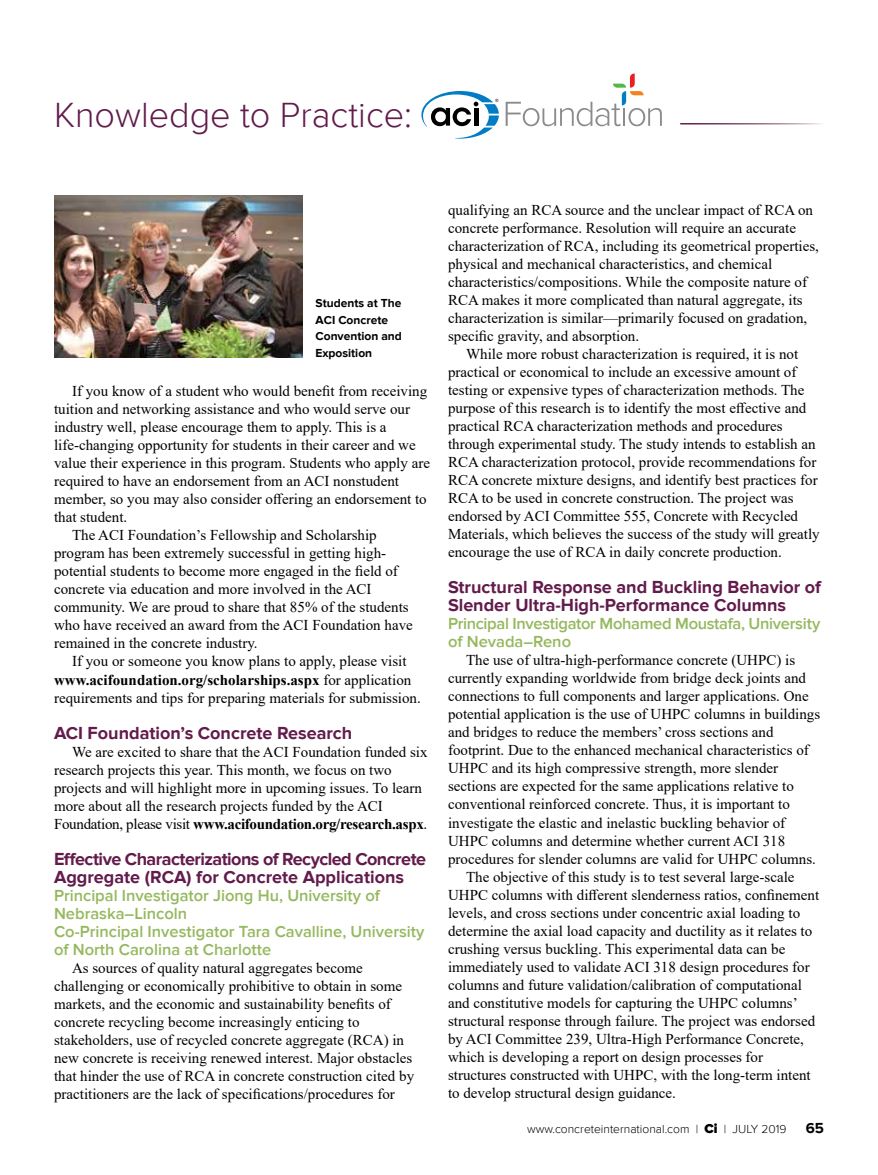
<style>
.page{position:relative;width:878px;height:1175px;background:#fff}
.page>*{position:absolute;margin:0;border:0;box-sizing:border-box;transform-origin:0 0}
.t1{font:300 36px "Proxima Nova";color:#621b4b}
.t2{font:700 18px/18px "Proxima Nova";color:#621b4b}
.t3{font:700 18px/18px "Proxima Nova";letter-spacing:-.03em;color:#621b4b}
.t4{font:600 16.5px/18px "Proxima Nova";color:#95b85e}
.t5{font:600 16.5px/18px "Proxima Nova";letter-spacing:-.02em;color:#95b85e}
.t6{font:15px/18px "Times New Roman";color:#000}
.t7{font:700 15px "Times New Roman";color:#000}
.t8{font:700 15px "Proxima Nova";color:#000}
.t9{font:700 12px/16.5px "Proxima Nova";color:#000}
.t10{font:300 12px "Proxima Nova";color:#000}
.s1{font-weight:400}
.s2{font-weight:700}
.s3{font-weight:900;font-size:13.5px}
</style>
<div class="page">
<svg style="left:505px;top:74px;width:156px;height:52px"></svg>
<svg style="left:421px;top:91px;width:78px;height:48px"></svg>
<img style="left:54px;top:196px;width:248px;height:162px">
<h1 class="t1" style="left:54px;top:94px;width:359px">Knowledge to Practice:</h1>
<p class="t9" style="left:315px;top:295px;width:88px">Students at The<br>ACI Concrete<br>Convention and<br>Exposition</p>
<p class="t6" style="left:72px;top:382px;width:356px">If you know of a student who would benefit from receiving</p>
<p class="t6" style="left:54px;top:400px;width:357px">tuition and networking assistance and who would serve our</p>
<p class="t6" style="left:54px;top:418px;width:334px">industry well, please encourage them to apply. This is a</p>
<p class="t6" style="left:54px;top:436px;width:363px">life-changing opportunity for students in their career and we</p>
<p class="t6" style="left:54px;top:454px;width:377px">value their experience in this program. Students who apply are</p>
<p class="t6" style="left:54px;top:472px;width:346px">required to have an endorsement from an ACI nonstudent</p>
<p class="t6" style="left:54px;top:490px;width:374px">member, so you may also consider offering an endorsement to</p>
<p class="t6" style="left:54px;top:508px;width:75px">that student.</p>
<p class="t6" style="left:72px;top:526px;width:306px">The ACI Foundation’s Fellowship and Scholarship</p>
<p class="t6" style="left:54px;top:544px;width:334px">program has been extremely successful in getting high-</p>
<p class="t6" style="left:54px;top:562px;width:345px">potential students to become more engaged in the field of</p>
<p class="t6" style="left:54px;top:580px;width:319px">concrete via education and more involved in the ACI</p>
<p class="t6" style="left:54px;top:598px;width:356px">community. We are proud to share that 85% of the students</p>
<p class="t6" style="left:54px;top:616px;width:360px">who have received an award from the ACI Foundation have</p>
<p class="t6" style="left:54px;top:634px;width:205px">remained in the concrete industry.</p>
<p class="t6" style="left:72px;top:652px;width:336px">If you or someone you know plans to apply, please visit</p>
<p class="t7" style="left:54px;top:668px;width:359px">www.acifoundation.org/scholarships.aspx <span class="s1">for application</span></p>
<p class="t6" style="left:54px;top:688px;width:368px">requirements and tips for preparing materials for submission.</p>
<p class="t2" style="left:54px;top:724px;width:300px">ACI Foundation’s Concrete Research</p>
<p class="t6" style="left:54px;top:742px;width:375px;text-indent:18px">We are excited to share that the ACI Foundation funded six research projects this year. This month, we focus on two projects and will highlight more in upcoming issues. To learn more about all the research projects funded by the ACI Foundation, please visit <span class="s2">www.acifoundation.org/research.aspx</span>.</p>
<p class="t3" style="left:54px;top:850px;width:373px">Effective Characterizations of Recycled Concrete<br>Aggregate (RCA) for Concrete Applications</p>
<p class="t4" style="left:54px;top:886px;width:372px">Principal Investigator Jiong Hu, University of Nebraska–Lincoln<br>Co-Principal Investigator Tara Cavalline, University of North Carolina at Charlotte</p>
<p class="t6" style="left:54px;top:958px;width:361px;text-indent:18px">As sources of quality natural aggregates become challenging or economically prohibitive to obtain in some markets, and the economic and sustainability benefits of concrete recycling become increasingly enticing to stakeholders, use of recycled concrete aggregate (RCA) in new concrete is receiving renewed interest. Major obstacles that hinder the use of RCA in concrete construction cited by practitioners are the lack of specifications/procedures for</p>
<p class="t6" style="left:448px;top:201px;width:372px">qualifying an RCA source and the unclear impact of RCA on concrete performance. Resolution will require an accurate characterization of RCA, including its geometrical properties, physical and mechanical characteristics, and chemical characteristics/compositions. While the composite nature of RCA makes it more complicated than natural aggregate, its characterization is similar—primarily focused on gradation, specific gravity, and absorption.</p>
<p class="t6" style="left:448px;top:345px;width:373px;text-indent:18px">While more robust characterization is required, it is not practical or economical to include an excessive amount of testing or expensive types of characterization methods. The purpose of this research is to identify the most effective and practical RCA characterization methods and procedures through experimental study. The study intends to establish an RCA characterization protocol, provide recommendations for RCA concrete mixture designs, and identify best practices for RCA to be used in concrete construction. The project was endorsed by ACI Committee 555, Concrete with Recycled Materials, which believes the success of the study will greatly encourage the use of RCA in daily concrete production.</p>
<p class="t2" style="left:448px;top:579px;width:374px">Structural Response and Buckling Behavior of<br>Slender Ultra-High-Performance Columns</p>
<p class="t5" style="left:448px;top:615px;width:374px">Principal Investigator Mohamed Moustafa, University of Nevada–Reno</p>
<p class="t6" style="left:466px;top:651px;width:331px">The use of ultra-high-performance concrete (UHPC) is</p>
<p class="t6" style="left:448px;top:669px;width:359px">currently expanding worldwide from bridge deck joints and</p>
<p class="t6" style="left:448px;top:687px;width:362px">connections to full components and larger applications. One</p>
<p class="t6" style="left:448px;top:705px;width:374px">potential application is the use of UHPC columns in buildings</p>
<p class="t6" style="left:448px;top:723px;width:327px">and bridges to reduce the members’ cross sections and</p>
<p class="t6" style="left:448px;top:741px;width:362px">footprint. Due to the enhanced mechanical characteristics of</p>
<p class="t6" style="left:448px;top:759px;width:331px">UHPC and its high compressive strength, more slender</p>
<p class="t6" style="left:448px;top:777px;width:347px">sections are expected for the same applications relative to</p>
<p class="t6" style="left:448px;top:795px;width:343px">conventional reinforced concrete. Thus, it is important to</p>
<p class="t6" style="left:448px;top:813px;width:339px">investigate the elastic and inelastic buckling behavior of</p>
<p class="t6" style="left:448px;top:831px;width:339px">UHPC columns and determine whether current ACI 318</p>
<p class="t6" style="left:448px;top:849px;width:369px">procedures for slender columns are valid for UHPC columns.</p>
<p class="t6" style="left:466px;top:867px;width:330px">The objective of this study is to test several large-scale</p>
<p class="t6" style="left:448px;top:885px;width:373px">UHPC columns with different slenderness ratios, confinement</p>
<p class="t6" style="left:448px;top:903px;width:354px">levels, and cross sections under concentric axial loading to</p>
<p class="t6" style="left:448px;top:921px;width:366px">determine the axial load capacity and ductility as it relates to</p>
<p class="t6" style="left:448px;top:939px;width:339px">crushing versus buckling. This experimental data can be</p>
<p class="t6" style="left:448px;top:957px;width:363px">immediately used to validate ACI 318 design procedures for</p>
<p class="t6" style="left:448px;top:975px;width:355px">columns and future validation/calibration of computational</p>
<p class="t6" style="left:448px;top:993px;width:351px">and constitutive models for capturing the UHPC columns’</p>
<p class="t6" style="left:448px;top:1011px;width:369px">structural response through failure. The project was endorsed</p>
<p class="t6" style="left:448px;top:1029px;width:357px">by ACI Committee 239, Ultra-High Performance Concrete,</p>
<p class="t6" style="left:448px;top:1047px;width:316px">which is developing a report on design processes for</p>
<p class="t6" style="left:448px;top:1065px;width:364px">structures constructed with UHPC, with the long-term intent</p>
<p class="t6" style="left:448px;top:1083px;width:229px">to develop structural design guidance.</p>
<p class="t10" style="left:527px;top:1121px;width:261px">www.concreteinternational.com | <span class="s3">Ci</span> | JULY 2019</p>
<p class="t8" style="left:805px;top:1119px;width:20px">65</p>
</div>
